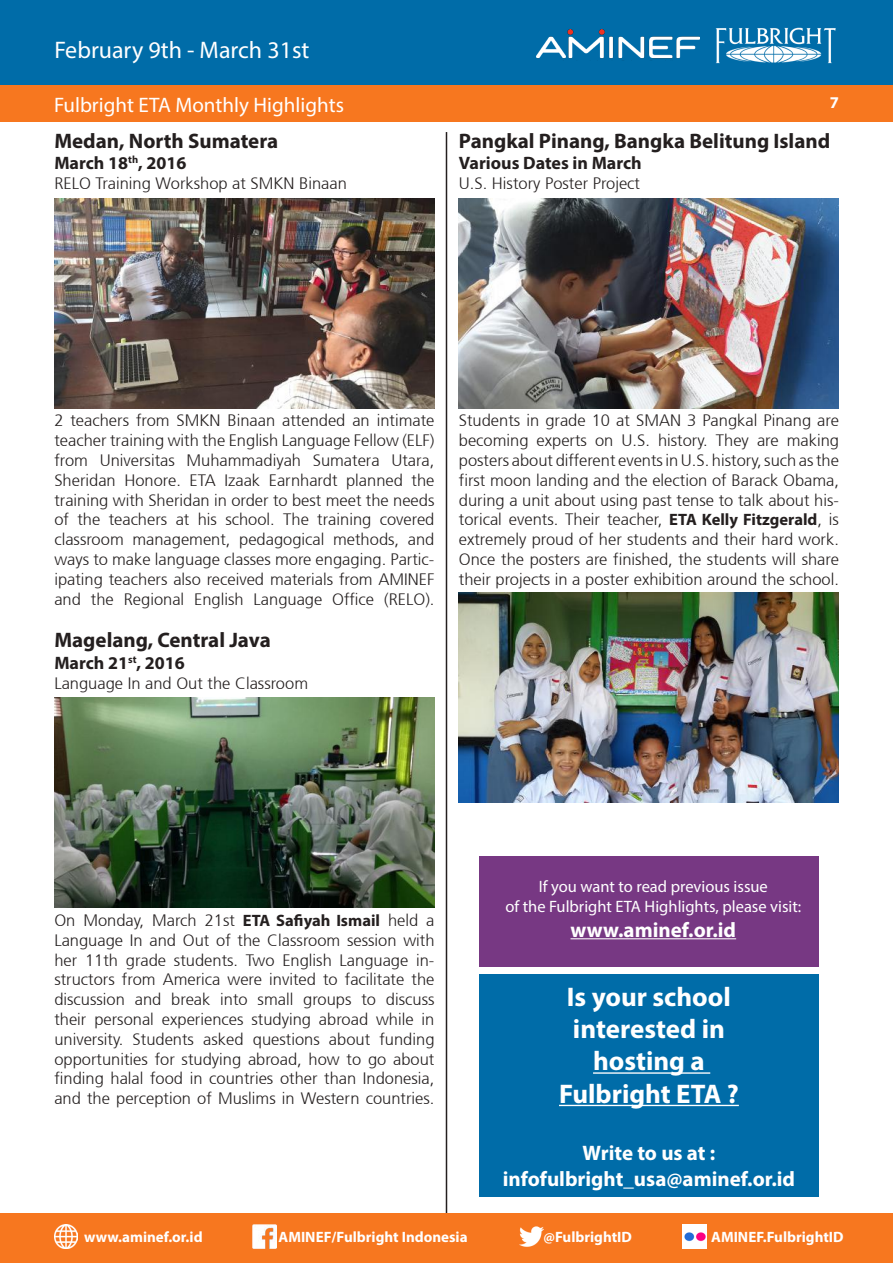
<style>
.page{position:relative;width:893px;height:1263px;background:#fff}
.page>*{position:absolute;margin:0;border:0;box-sizing:border-box;transform-origin:0 0}
.t1{font:700 27px/32.4px "Myriad Pro";color:#fff;text-align:center}
.t2{font:24px "Myriad Pro";color:#fff}
.t3{font:700 21px "Myriad Pro";color:#241f1f}
.t4{font:700 21px/25.2px "Myriad Pro";color:#fff;text-align:center}
.t5{font:21px "Myriad Pro";color:#fff}
.t6{font:700 18px "Myriad Pro";color:#241f1f}
.t7{font:300 16.5px/19.8px "Frutiger 45";color:#241f1f;text-align:justify}
.t8{font:16.5px/19.8px "Myriad Pro";color:#fff;text-align:center}
.t9{font:700 16.5px "Myriad Pro";color:#fff}
.t10{font:700 15px "Myriad Pro";color:#fff}
.s1{font-family:"Myriad Pro";font-weight:700}
</style>
<div class="page">
<div style="left:0;top:0;width:10px;height:85px;background:#006ca8"></div>
<div style="left:0;top:1214px;width:13px;height:49px;background:#f7771f"></div>
<div style="left:1px;top:0;width:892px;height:85px;background:#006ca8"></div>
<div style="left:0;top:85px;width:893px;height:37px;background:#f7771f"></div>
<hr style="left:446px;top:132px;width:1px;height:1082px;background:#241f1f">
<div style="left:1px;top:1214px;width:892px;height:49px;background:#f7771f"></div>
<img style="left:536px;top:29px;width:164px;height:30px">
<img style="left:715px;top:28px;width:121px;height:35px">
<img style="left:252px;top:1225px;width:24px;height:23px">
<img style="left:520px;top:1226px;width:24px;height:21px">
<img style="left:683px;top:1225px;width:24px;height:23px">
<img style="left:54px;top:1225px;width:24px;height:23px">
<img style="left:54px;top:198px;width:380px;height:210px">
<img style="left:54px;top:698px;width:380px;height:209px">
<img style="left:459px;top:198px;width:380px;height:210px">
<div style="left:479px;top:857px;width:340px;height:110px;background:#773883"></div>
<hr style="left:570px;top:938px;width:166px;height:1px;background:#fff">
<div style="left:479px;top:974px;width:340px;height:223px;background:#006ca8"></div>
<hr style="left:593px;top:1072px;width:117px;height:2px;background:#fff">
<hr style="left:559px;top:1105px;width:180px;height:1px;background:#fff">
<img style="left:459px;top:593px;width:380px;height:209px">
<h2 class="t2" style="left:54px;top:36px;width:257px">February 9th - March 31st</h2>
<p class="t5" style="left:54px;top:92px;width:292px">Fulbright ETA Monthly Highlights</p>
<p class="t3" style="left:54px;top:127px;width:225px">Medan, North Sumatera</p>
<p class="t6" style="left:54px;top:152px;width:134px">March 18<sup>th</sup>, 2016</p>
<p class="t7" style="left:54px;top:174px;width:294px">RELO Training Workshop at SMKN Binaan</p>
<p class="t9" style="left:830px;top:92px;width:11px">7</p>
<p class="t3" style="left:459px;top:127px;width:373px">Pangkal Pinang, Bangka Belitung Island</p>
<p class="t6" style="left:459px;top:152px;width:184px">Various Dates in March</p>
<p class="t7" style="left:459px;top:174px;width:183px">U.S. History Poster Project</p>
<p class="t7" style="left:54px;top:411px;width:382px">2 teachers from SMKN Binaan attended an intimate teacher training with the English Language Fellow (ELF) from Universitas Muhammadiyah Sumatera Utara, Sheridan Honore. ETA Izaak Earnhardt planned the training with Sheridan in order to best meet the needs of the teachers at his school. The training covered classroom management, pedagogical methods, and ways to make language classes more engaging. Partic&shy;ipating teachers also received materials from AMINEF and the Regional English Language Office (RELO).</p>
<p class="t3" style="left:54px;top:627px;width:218px">Magelang, Central Java</p>
<p class="t6" style="left:54px;top:651px;width:132px">March 21<sup>st</sup>, 2016</p>
<p class="t7" style="left:54px;top:673px;width:255px">Language In and Out the Classroom</p>
<p class="t7" style="left:459px;top:411px;width:382px">Students in grade 10 at SMAN 3 Pangkal Pinang are becoming experts on U.S. history. They are making posters about different events in U.S. history, such as the first moon landing and the election of Barack Obama, during a unit about using past tense to talk about his&shy;torical events. Their teacher, <span class="s1">ETA Kelly Fitzgerald</span>, is extremely proud of her students and their hard work.<br>Once the posters are finished, the students will share their projects in a poster exhibition around the school.</p>
<p class="t7" style="left:54px;top:910px;width:382px">On Monday, March 21st <span class="s1">ETA Safiyah Ismail</span> held a Language In and Out of the Classroom session with her 11th grade students. Two English Language in&shy;structors from America were invited to facilitate the discussion and break into small groups to discuss their personal experiences studying abroad while in university. Students asked questions about funding opportunities for studying abroad, how to go about finding halal food in countries other than Indonesia, and the perception of Muslims in Western countries.</p>
<p class="t8" style="left:505px;top:876px;width:297px">If you want to read previous issue<br>of the Fulbright ETA Highlights, please visit:</p>
<p class="t4" style="left:570px;top:916px;width:167px">www.aminef.or.id</p>
<h1 class="t1" style="left:559px;top:979px;width:181px">Is your school interested in hosting a<br>Fulbright ETA ?</h1>
<p class="t4" style="left:503px;top:1140px;width:294px">Write to us at : infofulbright_usa@aminef.or.id</p>
<p class="t10" style="left:84px;top:1227px;width:120px">www.aminef.or.id</p>
<p class="t10" style="left:278px;top:1227px;width:191px">AMINEF/Fulbright Indonesia</p>
<p class="t10" style="left:544px;top:1227px;width:90px">@FulbrightID</p>
<p class="t10" style="left:711px;top:1227px;width:134px">AMINEF.FulbrightID</p>
</div>
